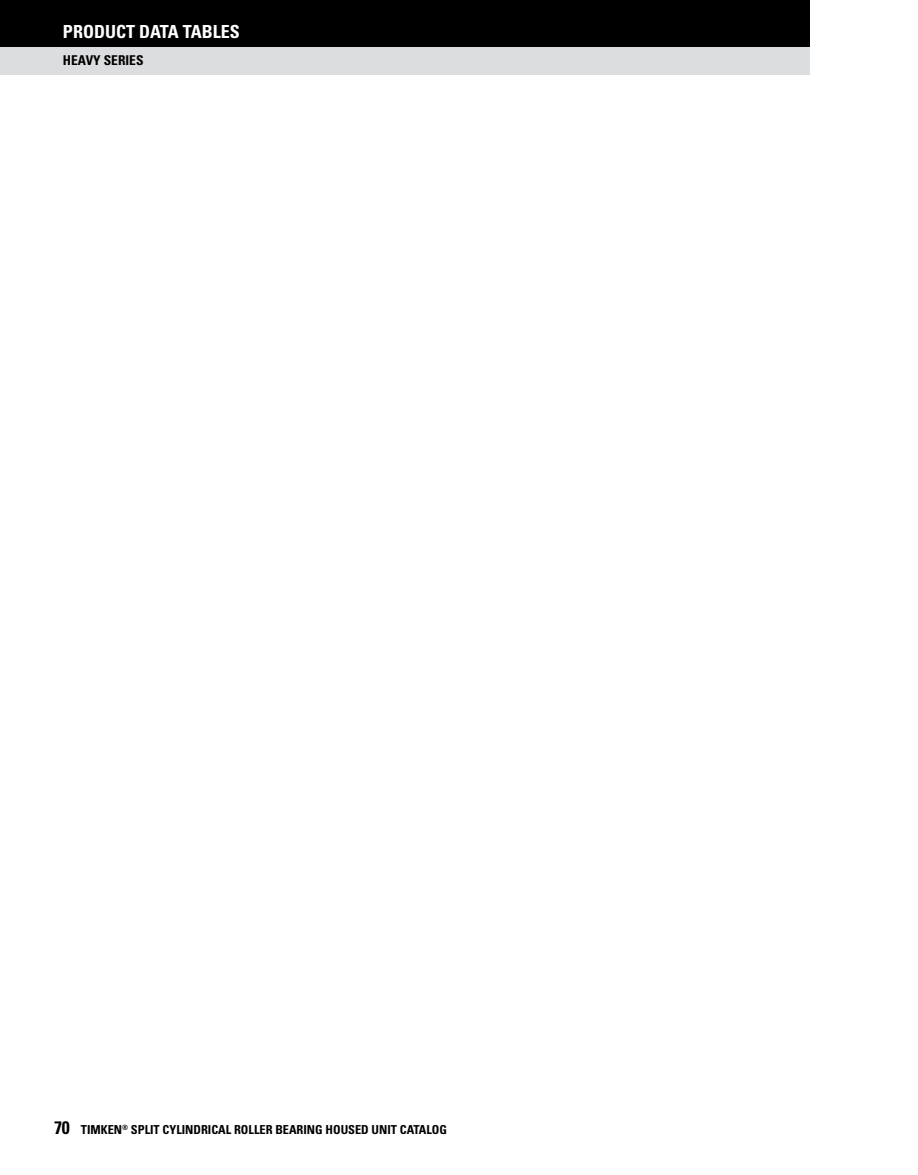
<style>
.page{position:relative;width:918px;height:1175px;background:#fff}
.page>*{position:absolute;margin:0;border:0;box-sizing:border-box;transform-origin:0 0}
.t1{font:700 condensed 18px "Univers LT Std";color:#fff}
.t2{font:700 condensed 13.5px "Univers LT Std";color:#000}
.t3{font:700 condensed 12.3px "Univers LT Std";color:#000}
.s1{font-size:18px}
</style>
<div class="page">
<div style="left:0;top:47px;width:810px;height:27px;background:#dcddde"></div>
<div style="left:0;top:0;width:810px;height:47px;background:#000"></div>
<h1 class="t1" style="left:63px;top:20px;width:178px">PRODUCT DATA TABLES</h1>
<p class="t2" style="left:63px;top:52px;width:82px">HEAVY SERIES</p>
<p class="t3" style="left:54px;top:1122px;width:395px"><span class="s1">70</span> TIMKEN<sup>®</sup> SPLIT CYLINDRICAL ROLLER BEARING HOUSED UNIT CATALOG</p>
</div>
